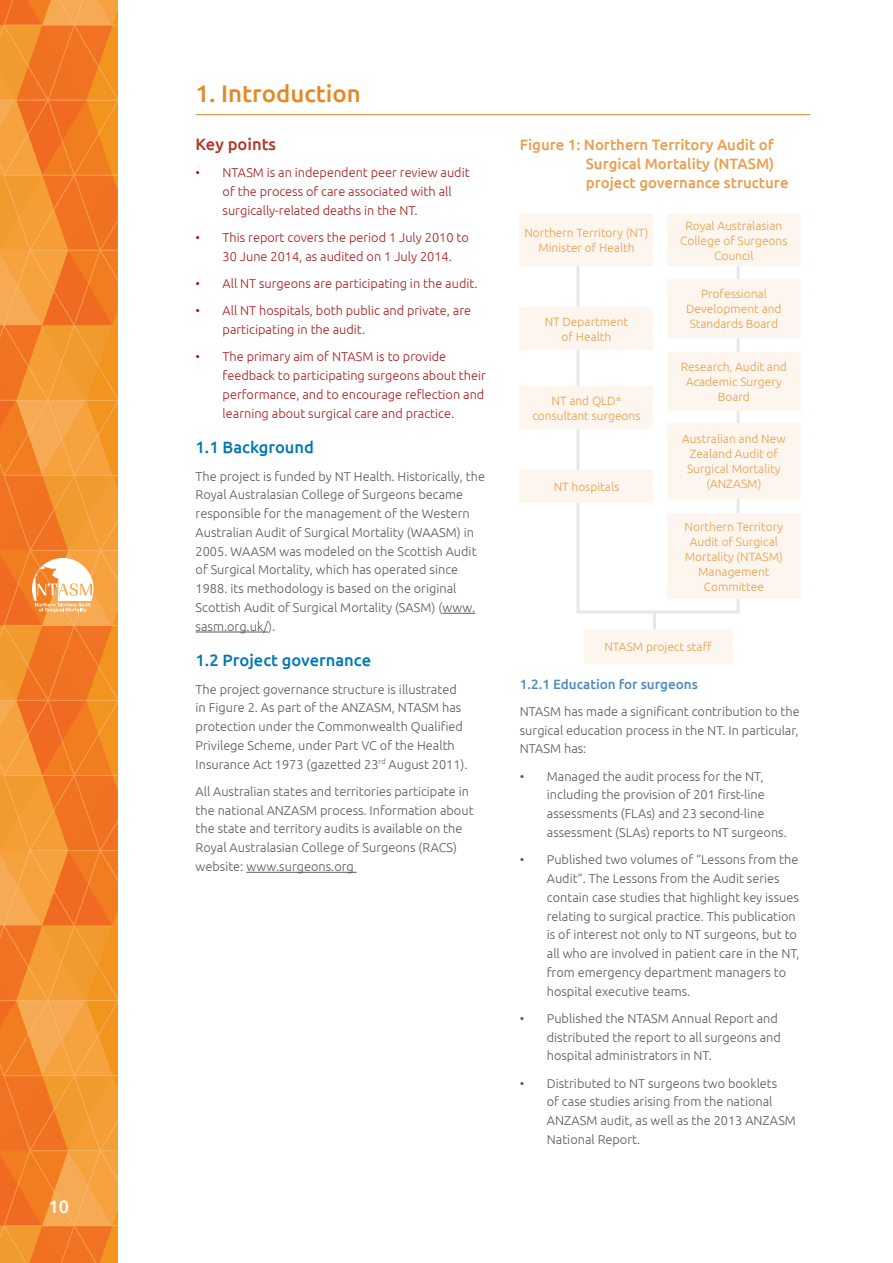
<style>
.page{position:relative;width:893px;height:1263px;background:#fff}
.page>*{position:absolute;margin:0;border:0;box-sizing:border-box;transform-origin:0 0}
.t1{font:500 24px "Ubuntu";color:#e58925}
.t2{font:500 18px "Ubuntu";color:#fff}
.t3{font:500 16.5px "Ubuntu";color:#0078b2}
.t4{font:500 16.5px "Ubuntu";color:#b13529}
.t5{font:500 15px/18.8px "Ubuntu";color:#ea9d4c}
.t6{font:500 13.5px "Ubuntu";color:#508cbf}
.t7{font:300 12.75px/18.8px "Ubuntu";color:#58595b}
.t8{font:300 12.75px/18.8px "Ubuntu";color:#aa1a1e}
.t9{font:300 12px/15px "Ubuntu";color:#ea9d4c;text-align:center}
</style>
<div class="page">
<svg style="left:0;top:0;width:118px;height:1263px;background:#f28c31"></svg>
<hr style="left:196px;top:114px;width:614px;height:1px;background:#e58925">
<hr style="left:442px;top:613px;width:33px;height:1px;background:#58595b">
<hr style="left:196px;top:632px;width:72px;height:1px;background:#58595b">
<hr style="left:246px;top:872px;width:111px;height:1px;background:#58595b">
<hr style="left:653px;top:612px;width:3px;height:25px;background:#e6e7e8">
<div style="left:576px;top:254px;width:164px;height:359px;border:3px solid #e6e7e8"></div>
<div style="left:520px;top:215px;width:133px;height:51px;background:#fdf6ee"></div>
<div style="left:667px;top:215px;width:133px;height:51px;background:#fdf6ee"></div>
<div style="left:520px;top:470px;width:133px;height:33px;background:#fdf6ee"></div>
<div style="left:520px;top:307px;width:133px;height:43px;background:#fdf6ee"></div>
<div style="left:667px;top:279px;width:133px;height:59px;background:#fdf6ee"></div>
<div style="left:667px;top:352px;width:133px;height:58px;background:#fdf6ee"></div>
<div style="left:667px;top:423px;width:133px;height:75px;background:#fdf6ee"></div>
<div style="left:667px;top:513px;width:133px;height:85px;background:#fdf6ee"></div>
<div style="left:584px;top:629px;width:148px;height:34px;background:#fdf6ee"></div>
<div style="left:520px;top:386px;width:133px;height:43px;background:#fdf6ee"></div>
<h2 class="t2" style="left:49px;top:1195px;width:22px">10</h2>
<h1 class="t1" style="left:196px;top:78px;width:167px">1. Introduction</h1>
<p class="t4" style="left:196px;top:134px;width:82px">Key points</p>
<p class="t8" style="left:223px;top:163px;width:249px;text-indent:-27px">• NTASM is an independent peer review audit of the process of care associated with all surgically-related deaths in the NT.</p>
<p class="t8" style="left:223px;top:228px;width:248px;text-indent:-27px">• This report covers the period 1 July 2010 to<br>30 June 2014, as audited on 1 July 2014.</p>
<p class="t8" style="left:196px;top:274px;width:284px">• All NT surgeons are participating in the audit.</p>
<p class="t8" style="left:223px;top:301px;width:250px;text-indent:-27px">• All NT hospitals, both public and private, are participating in the audit.</p>
<p class="t8" style="left:223px;top:347px;width:265px;text-indent:-27px">• The primary aim of NTASM is to provide feedback to participating surgeons about their performance, and to encourage reflection and learning about surgical care and practice.</p>
<p class="t3" style="left:196px;top:437px;width:120px">1.1 Background</p>
<p class="t7" style="left:196px;top:466px;width:291px">The project is funded by NT Health. Historically, the Royal Australasian College of Surgeons became responsible for the management of the Western Australian Audit of Surgical Mortality (WAASM) in 2005. WAASM was modeled on the Scottish Audit of Surgical Mortality, which has operated since 1988. its methodology is based on the original Scottish Audit of Surgical Mortality (SASM) (www. sasm.org.uk/).</p>
<p class="t3" style="left:196px;top:650px;width:177px">1.2 Project governance</p>
<p class="t7" style="left:196px;top:679px;width:274px">The project governance structure is illustrated in Figure 2. As part of the ANZASM, NTASM has protection under the Commonwealth Qualified Privilege Scheme, under Part VC of the Health Insurance Act 1973 (gazetted 23<sup>rd</sup> August 2011).</p>
<p class="t7" style="left:196px;top:782px;width:279px">All Australian states and territories participate in the national ANZASM process. Information about the state and territory audits is available on the Royal Australasian College of Surgeons (RACS) website: www.surgeons.org</p>
<p class="t5" style="left:586px;top:135px;width:204px;text-indent:-66px">Figure 1: Northern Territory Audit of<br>Surgical Mortality (NTASM) project governance structure</p>
<p class="t9" style="left:524px;top:225px;width:125px">Northern Territory (NT)<br>Minister of Health</p>
<p class="t9" style="left:680px;top:218px;width:109px">Royal Australasian<br>College of Surgeons<br>Council</p>
<p class="t9" style="left:545px;top:314px;width:85px">NT Department of Health</p>
<p class="t9" style="left:532px;top:393px;width:110px">NT and QLD* consultant surgeons</p>
<p class="t9" style="left:554px;top:479px;width:67px">NT hospitals</p>
<p class="t9" style="left:686px;top:286px;width:97px">Professional<br>Development and<br>Standards Board</p>
<p class="t9" style="left:681px;top:359px;width:108px">Research, Audit and<br>Academic Surgery<br>Board</p>
<p class="t9" style="left:682px;top:431px;width:105px">Australian and New<br>Zealand Audit of<br>Surgical Mortality (ANZASM)</p>
<p class="t9" style="left:685px;top:518px;width:100px">Northern Territory<br>Audit of Surgical<br>Mortality (NTASM)<br>Management<br>Committee</p>
<p class="t9" style="left:604px;top:639px;width:109px">NTASM project staff</p>
<p class="t6" style="left:520px;top:675px;width:180px">1.2.1 Education for surgeons</p>
<p class="t7" style="left:520px;top:702px;width:281px;text-align:justify">NTASM has made a significant contribution to the surgical education process in the NT. In particular, NTASM has:</p>
<p class="t7" style="left:547px;top:766px;width:241px;text-indent:-27px">• Managed the audit process for the NT, including the provision of 201 first-line assessments (FLAs) and 23 second-line assessment (SLAs) reports to NT surgeons.</p>
<p class="t7" style="left:547px;top:850px;width:254px;text-indent:-27px">• Published two volumes of “Lessons from the Audit”. The Lessons from the Audit series contain case studies that highlight key issues relating to surgical practice. This publication is of interest not only to NT surgeons, but to all who are involved in patient care in the NT, from emergency department managers to hospital executive teams.</p>
<p class="t7" style="left:547px;top:1008px;width:236px;text-indent:-27px">• Published the NTASM Annual Report and distributed the report to all surgeons and hospital administrators in NT.</p>
<p class="t7" style="left:547px;top:1073px;width:251px;text-indent:-27px">• Distributed to NT surgeons two booklets<br>of case studies arising from the national ANZASM audit, as well as the 2013 ANZASM National Report.</p>
</div>
